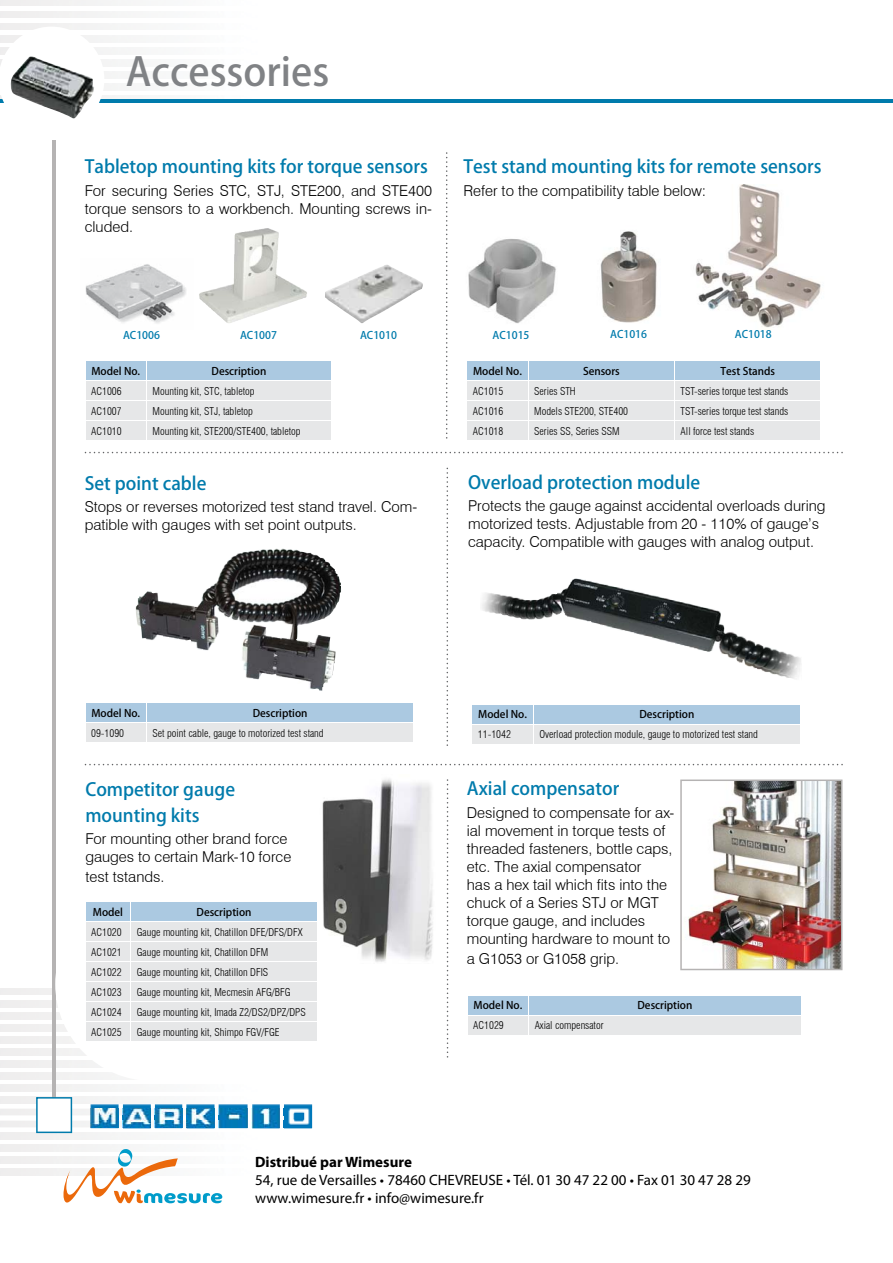
<style>
.page{position:relative;width:893px;height:1263px;background:#fff}
.page>*{position:absolute;margin:0;border:0;box-sizing:border-box;transform-origin:0 0}
.t1{font:39px "Koz Go Pro Medium 90 msp RKSJ H";color:#808285}
.t2{font:18px/26.1px "Koz Go Std Medium 90 msp RKSJ H";color:#007bac}
.t3{font:300 15px/18px "Swiss 721 BT";color:#000}
.t4{font:15px/18px "Myriad Pro";color:#000}
.t5{font:700 15px "Myriad Pro";color:#000}
.t6{font:300 condensed 10.5px "Swiss 721 BT";color:#000}
.t7{font:10.5px "Koz Go Std Medium 90 msp RKSJ H";color:#000}
.t8{font:10.5px "Koz Go Std Medium 90 msp RKSJ H";color:#007bac}
</style>
<div class="page">
<img style="left:0;top:1060px;width:101px;height:7px">
<img style="left:0;top:1072px;width:118px;height:7px">
<img style="left:0;top:1084px;width:118px;height:7px">
<img style="left:0;top:1096px;width:118px;height:7px">
<img style="left:0;top:1108px;width:284px;height:7px">
<img style="left:0;top:1120px;width:284px;height:7px">
<img style="left:104px;top:95px;width:184px;height:5px">
<img style="left:284px;top:1104px;width:28px;height:24px">
<svg style="left:284px;top:1108px;width:4px;height:19px"></svg>
<img style="left:252px;top:1104px;width:28px;height:24px">
<img style="left:252px;top:1108px;width:28px;height:19px">
<img style="left:186px;top:1104px;width:29px;height:24px">
<img style="left:186px;top:1108px;width:29px;height:19px">
<img style="left:123px;top:1104px;width:28px;height:24px">
<img style="left:123px;top:1108px;width:28px;height:19px">
<img style="left:219px;top:1104px;width:29px;height:24px">
<img style="left:219px;top:1108px;width:29px;height:19px">
<img style="left:155px;top:1104px;width:27px;height:24px">
<img style="left:155px;top:1108px;width:27px;height:19px">
<img style="left:90px;top:1104px;width:29px;height:24px">
<img style="left:90px;top:1108px;width:29px;height:19px">
<hr style="left:0;top:100px;width:893px;height:3px;background:#007bac">
<svg style="left:0;top:27px;width:104px;height:92px"></svg>
<img style="left:0;top:1000px;width:58px;height:7px">
<img style="left:0;top:1012px;width:61px;height:7px">
<img style="left:0;top:1024px;width:67px;height:7px">
<img style="left:0;top:1036px;width:75px;height:7px">
<img style="left:0;top:1048px;width:85px;height:7px">
<hr style="left:52px;top:140px;width:3px;height:957px;background:#b5b3b3">
<div style="left:55px;top:887px;width:194px;height:194px;background:#fff;border-radius:50%"></div>
<svg style="left:36px;top:1097px;width:36px;height:36px"></svg>
<img style="left:695px;top:184px;width:126px;height:144px">
<img style="left:85px;top:264px;width:101px;height:60px">
<img style="left:199px;top:228px;width:65px;height:95px">
<svg style="left:85px;top:452px;width:758px;height:1px"></svg>
<svg style="left:85px;top:764px;width:758px;height:1px"></svg>
<svg style="left:86px;top:361px;width:245px;height:79px;background:#d8e0e7"></svg>
<svg style="left:446px;top:152px;width:1px;height:287px"></svg>
<svg style="left:447px;top:468px;width:1px;height:278px"></svg>
<svg style="left:467px;top:361px;width:353px;height:79px;background:#d8e0e7"></svg>
<svg style="left:86px;top:902px;width:231px;height:139px;background:#dfe4e8"></svg>
<img style="left:325px;top:265px;width:98px;height:58px">
<svg style="left:86px;top:703px;width:327px;height:39px;background:#cad9e5"></svg>
<img style="left:482px;top:578px;width:260px;height:85px">
<img style="left:136px;top:548px;width:155px;height:130px">
<img style="left:10px;top:56px;width:84px;height:62px">
<svg style="left:468px;top:996px;width:333px;height:39px;background:#cad9e5"></svg>
<img style="left:600px;top:231px;width:57px;height:92px">
<img style="left:468px;top:239px;width:88px;height:85px">
<svg style="left:447px;top:779px;width:1px;height:278px"></svg>
<svg style="left:472px;top:705px;width:328px;height:39px;background:#cad9e5"></svg>
<img style="left:322px;top:779px;width:111px;height:183px">
<img style="left:680px;top:779px;width:162px;height:191px">
<div style="left:42px;top:1100px;width:24px;height:28px;background:#fff"></div>
<svg style="left:64px;top:1149px;width:158px;height:54px"></svg>
<h1 class="t1" style="left:126px;top:47px;width:205px">Accessories</h1>
<p class="t2" style="left:85px;top:155px;width:345px">Tabletop mounting kits for torque sensors</p>
<p class="t3" style="left:85px;top:181px;width:349px;text-align:justify">For securing Series STC, STJ, STE200, and STE400 torque sensors to a workbench. Mounting screws in&shy;cluded.</p>
<p class="t2" style="left:463px;top:154px;width:360px">Test stand mounting kits for remote sensors</p>
<p class="t3" style="left:463px;top:181px;width:244px">Refer to the compatibility table below:</p>
<p class="t8" style="left:123px;top:328px;width:38px">AC1006</p>
<p class="t8" style="left:240px;top:329px;width:38px">AC1007</p>
<p class="t8" style="left:360px;top:329px;width:38px">AC1010</p>
<p class="t7" style="left:91px;top:364px;width:50px">Model No.</p>
<p class="t7" style="left:212px;top:364px;width:56px">Description</p>
<p class="t6" style="left:91px;top:384px;width:32px">AC1006</p>
<p class="t6" style="left:153px;top:384px;width:104px">Mounting kit, STC, tabletop</p>
<p class="t6" style="left:91px;top:404px;width:32px">AC1007</p>
<p class="t6" style="left:153px;top:404px;width:102px">Mounting kit, STJ, tabletop</p>
<p class="t6" style="left:91px;top:424px;width:32px">AC1010</p>
<p class="t6" style="left:153px;top:424px;width:150px">Mounting kit, STE200/STE400, tabletop</p>
<p class="t2" style="left:85px;top:471px;width:123px">Set point cable</p>
<p class="t3" style="left:85px;top:498px;width:334px">Stops or reverses motorized test stand travel. Com&shy;patible with gauges with set point outputs.</p>
<p class="t8" style="left:492px;top:328px;width:38px">AC1015</p>
<p class="t8" style="left:610px;top:327px;width:38px">AC1016</p>
<p class="t8" style="left:735px;top:327px;width:38px">AC1018</p>
<p class="t7" style="left:473px;top:364px;width:50px">Model No.</p>
<p class="t7" style="left:583px;top:364px;width:38px">Sensors</p>
<p class="t7" style="left:720px;top:364px;width:56px">Test Stands</p>
<p class="t6" style="left:473px;top:385px;width:32px">AC1015</p>
<p class="t6" style="left:534px;top:385px;width:43px">Series STH</p>
<p class="t6" style="left:681px;top:385px;width:109px">TST-series torque test stands</p>
<p class="t6" style="left:473px;top:404px;width:32px">AC1016</p>
<p class="t6" style="left:534px;top:404px;width:95px">Models STE200, STE400</p>
<p class="t6" style="left:681px;top:404px;width:109px">TST-series torque test stands</p>
<p class="t6" style="left:473px;top:424px;width:32px">AC1018</p>
<p class="t6" style="left:534px;top:424px;width:87px">Series SS, Series SSM</p>
<p class="t6" style="left:681px;top:424px;width:75px">All force test stands</p>
<p class="t2" style="left:468px;top:470px;width:234px">Overload protection module</p>
<p class="t3" style="left:468px;top:497px;width:359px">Protects the gauge against accidental overloads during motorized tests. Adjustable from 20 - 110% of gauge’s capacity. Compatible with gauges with analog output.</p>
<p class="t7" style="left:91px;top:706px;width:50px">Model No.</p>
<p class="t7" style="left:253px;top:706px;width:56px">Description</p>
<p class="t6" style="left:91px;top:727px;width:35px">09-1090</p>
<p class="t6" style="left:153px;top:727px;width:173px">Set point cable, gauge to motorized test stand</p>
<p class="t2" style="left:85px;top:777px;width:151px">Competitor gauge mounting kits</p>
<p class="t3" style="left:85px;top:830px;width:207px">For mounting other brand force gauges to certain Mark-10 force</p>
<p class="t3" style="left:85px;top:867px;width:81px">test tstands.</p>
<p class="t7" style="left:93px;top:905px;width:32px">Model</p>
<p class="t7" style="left:197px;top:905px;width:56px">Description</p>
<p class="t6" style="left:91px;top:925px;width:32px">AC1020</p>
<p class="t6" style="left:137px;top:925px;width:167px">Gauge mounting kit, Chatillon DFE/DFS/DFX</p>
<p class="t6" style="left:91px;top:945px;width:32px">AC1021</p>
<p class="t6" style="left:137px;top:945px;width:133px">Gauge mounting kit, Chatillon DFM</p>
<p class="t6" style="left:91px;top:965px;width:32px">AC1022</p>
<p class="t6" style="left:137px;top:965px;width:133px">Gauge mounting kit, Chatillon DFIS</p>
<p class="t6" style="left:91px;top:985px;width:32px">AC1023</p>
<p class="t6" style="left:137px;top:985px;width:155px">Gauge mounting kit, Mecmesin AFG/BFG</p>
<p class="t6" style="left:91px;top:1005px;width:32px">AC1024</p>
<p class="t6" style="left:137px;top:1005px;width:170px">Gauge mounting kit, Imada Z2/DS2/DPZ/DPS</p>
<p class="t6" style="left:91px;top:1025px;width:32px">AC1025</p>
<p class="t6" style="left:137px;top:1025px;width:144px">Gauge mounting kit, Shimpo FGV/FGE</p>
<p class="t7" style="left:478px;top:708px;width:50px">Model No.</p>
<p class="t7" style="left:639px;top:708px;width:56px">Description</p>
<p class="t6" style="left:478px;top:728px;width:35px">11-1042</p>
<p class="t6" style="left:539px;top:728px;width:220px">Overload protection module, gauge to motorized test stand</p>
<p class="t2" style="left:467px;top:777px;width:154px">Axial compensator</p>
<p class="t3" style="left:467px;top:803px;width:209px">Designed to compensate for ax&shy;ial movement in torque tests of threaded fasteners, bottle caps, etc. The axial compensator<br>has a hex tail which fits into the chuck of a Series STJ or MGT torque gauge, and includes mounting hardware to mount to</p>
<p class="t3" style="left:467px;top:949px;width:154px">a G1053 or G1058 grip.</p>
<p class="t7" style="left:474px;top:999px;width:50px">Model No.</p>
<p class="t7" style="left:637px;top:999px;width:56px">Description</p>
<p class="t6" style="left:473px;top:1019px;width:32px">AC1029</p>
<p class="t6" style="left:535px;top:1019px;width:70px">Axial compensator</p>
<p class="t5" style="left:255px;top:1152px;width:158px">Distribué par Wimesure</p>
<p class="t4" style="left:255px;top:1170px;width:497px">54, rue de Versailles • 78460 CHEVREUSE • Tél. 01 30 47 22 00 • Fax 01 30 47 28 29 www.wimesure.fr • info@wimesure.fr</p>
</div>
